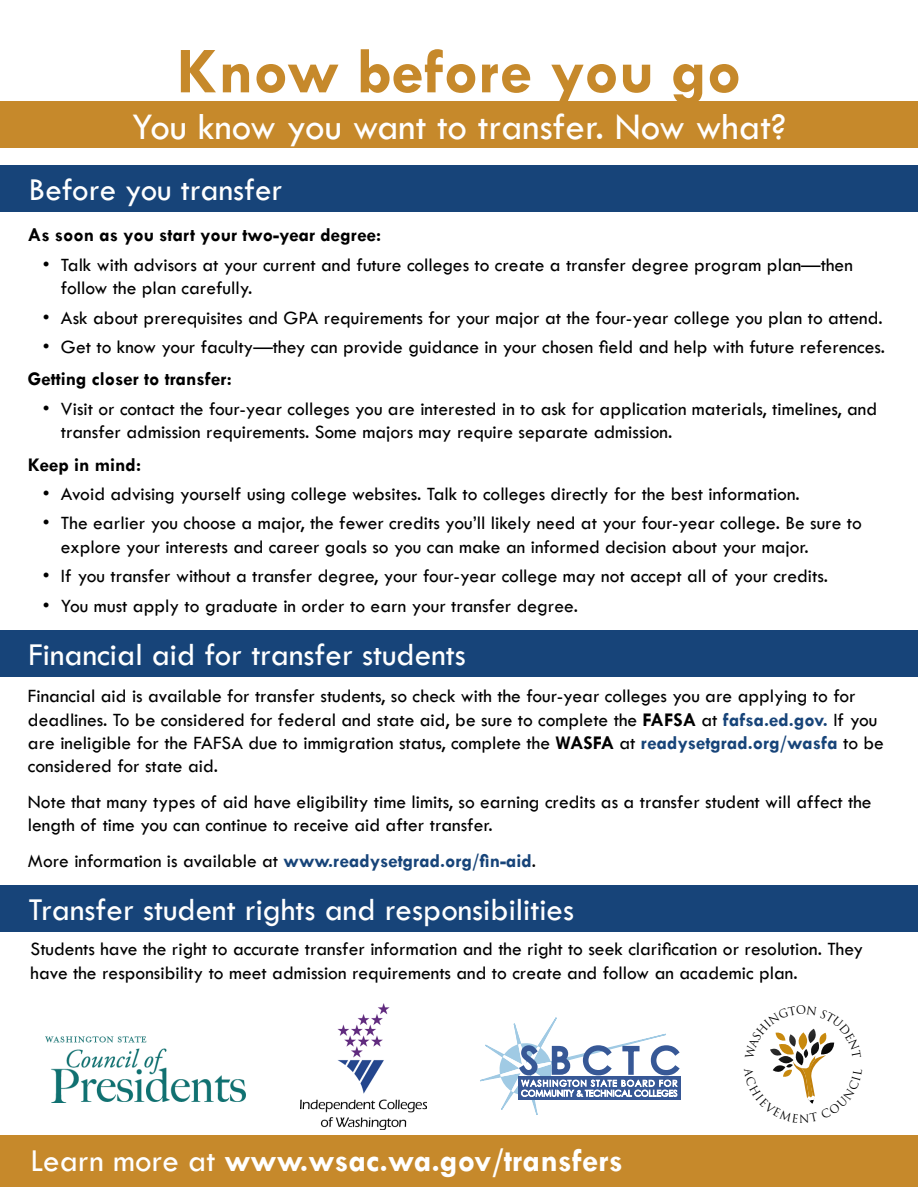
<style>
.page{position:relative;width:918px;height:1188px;background:#fff}
.page>*{position:absolute;margin:0;border:0;box-sizing:border-box;transform-origin:0 0}
.t1{font:700 66px "Tw Cen";color:#c6892b}
.t2{font:39px "Tw Cen";color:#fff}
.t3{font:33px "Tw Cen";color:#fff}
.t4{font:700 33px "Tw Cen";color:#fff}
.t5{font:19.5px/23.4px "Tw Cen";color:#000}
.t6{font:700 19.5px "Tw Cen";color:#000}
.s1{font-weight:700}
.s2{font-weight:700;color:#174479}
.s3{font-weight:400}
</style>
<div class="page">
<div style="left:0;top:101px;width:918px;height:47px;background:#c6892b"></div>
<img style="left:45px;top:1036px;width:201px;height:66px">
<img style="left:301px;top:1004px;width:126px;height:126px">
<svg style="left:480px;top:1017px;width:201px;height:98px"></svg>
<div style="left:0;top:165px;width:918px;height:47px;background:#174479"></div>
<div style="left:0;top:630px;width:918px;height:47px;background:#174479"></div>
<div style="left:0;top:885px;width:918px;height:47px;background:#174479"></div>
<div style="left:1px;top:1136px;width:917px;height:51px;background:#c6892b"></div>
<svg style="left:770px;top:1028px;width:65px;height:76px"></svg>
<h1 class="t1" style="left:176px;top:32px;width:567px">Know before you go</h1>
<h2 class="t2" style="left:132px;top:103px;width:656px">You know you want to transfer. Now what?</h2>
<h3 class="t3" style="left:29px;top:169px;width:255px">Before you transfer</h3>
<p class="t6" style="left:28px;top:223px;width:355px">As soon as you start your two-year degree:</p>
<p class="t5" style="left:61px;top:253px;width:793px;text-indent:-18px">• Talk with advisors at your current and future colleges to create a transfer degree program plan—then follow the plan carefully.</p>
<p class="t5" style="left:43px;top:306px;width:841px">• Ask about prerequisites and GPA requirements for your major at the four-year college you plan to attend.</p>
<p class="t5" style="left:43px;top:335px;width:844px">• Get to know your faculty—they can provide guidance in your chosen field and help with future references.</p>
<p class="t6" style="left:28px;top:368px;width:205px">Getting closer to transfer:</p>
<p class="t5" style="left:61px;top:397px;width:818px;text-indent:-18px">• Visit or contact the four-year colleges you are interested in to ask for application materials, timelines, and transfer admission requirements. Some majors may require separate admission.</p>
<p class="t6" style="left:28px;top:453px;width:115px">Keep in mind:</p>
<p class="t5" style="left:43px;top:482px;width:758px">• Avoid advising yourself using college websites. Talk to colleges directly for the best information.</p>
<p class="t5" style="left:61px;top:512px;width:802px;text-indent:-18px">• The earlier you choose a major, the fewer credits you’ll likely need at your four-year college. Be sure to explore your interests and career goals so you can make an informed decision about your major.</p>
<p class="t5" style="left:43px;top:564px;width:787px">• If you transfer without a transfer degree, your four-year college may not accept all of your credits.</p>
<p class="t5" style="left:43px;top:594px;width:537px">• You must apply to graduate in order to earn your transfer degree.</p>
<h3 class="t3" style="left:28px;top:635px;width:439px">Financial aid for transfer students</h3>
<p class="t5" style="left:28px;top:684px;width:858px">Financial aid is available for transfer students, so check with the four-year colleges you are applying to for deadlines. To be considered for federal and state aid, be sure to complete the <span class="s1">FAFSA</span> at <span class="s2">fafsa.ed.gov.</span> If you are ineligible for the FAFSA due to immigration status, complete the <span class="s1">WASFA</span> at <span class="s2">readysetgrad.org/wasfa</span> to be considered for state aid.</p>
<p class="t5" style="left:28px;top:790px;width:845px">Note that many types of aid have eligibility time limits, so earning credits as a transfer student will affect the length of time you can continue to receive aid after transfer.</p>
<p class="t5" style="left:28px;top:849px;width:510px">More information is available at <span class="s2">www.readysetgrad.org/fin-aid</span>.</p>
<h3 class="t3" style="left:28px;top:890px;width:547px">Transfer student rights and responsibilities</h3>
<p class="t5" style="left:31px;top:937px;width:834px">Students have the right to accurate transfer information and the right to seek clarification or resolution. They have the responsibility to meet admission requirements and to create and follow an academic plan.</p>
<h3 class="t4" style="left:31px;top:1141px;width:594px"><span class="s3">Learn more at</span> www.wsac.wa.gov/transfers</h3>
</div>
